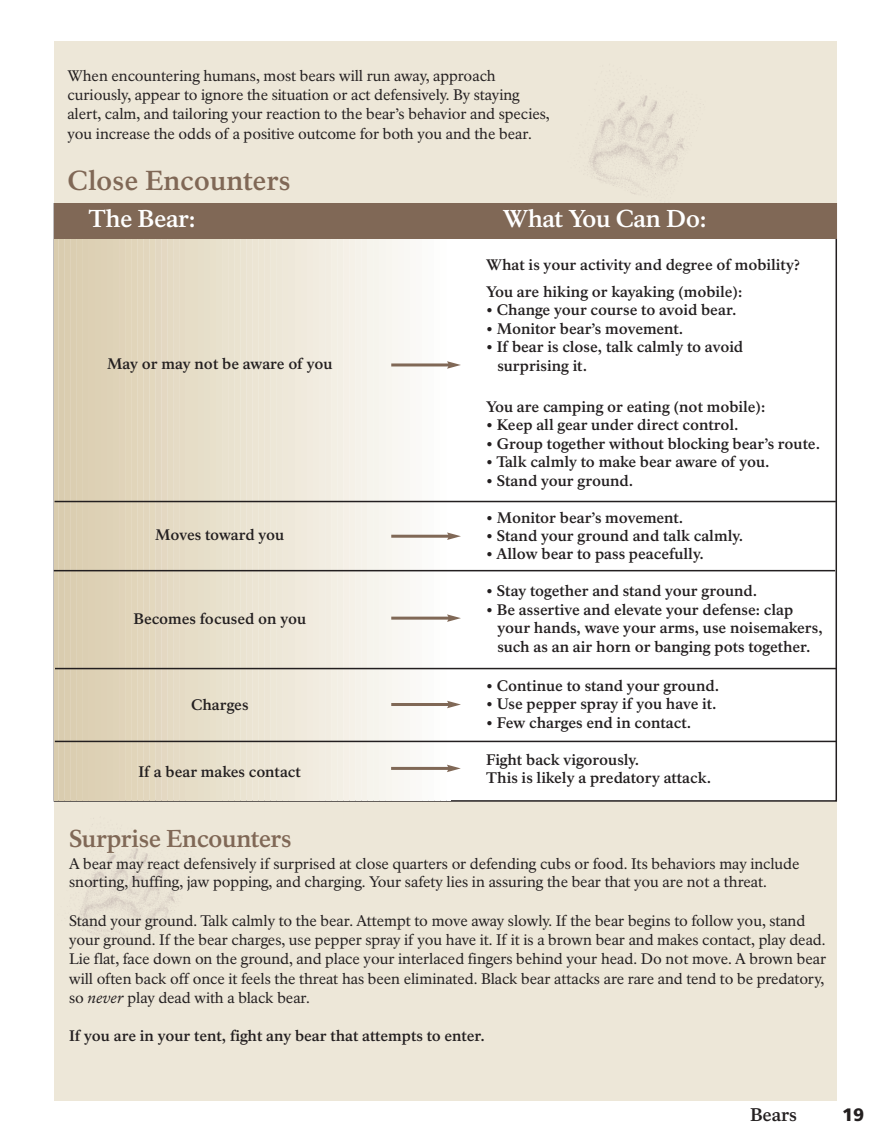
<style>
.page{position:relative;width:891px;height:1148px;background:#fff}
.page>*{position:absolute;margin:0;border:0;box-sizing:border-box;transform-origin:0 0}
.t1{font:700 27px "NPS Rawlinson";color:#806856}
.t2{font:700 24px "NPS Rawlinson";letter-spacing:-.02em;color:#fff}
.t3{font:700 24px "NPS Rawlinson";letter-spacing:-.02em;color:#806856}
.t4{font:700 18px "NPS Rawlinson";letter-spacing:-.01em;color:#231f20}
.t5{font:900 18px "Frutiger";color:#231f20}
.t6{font:15px/19.2px "NPS Rawlinson";letter-spacing:-.005em;color:#231f20}
.t7{font:700 15px/18.5px "NPS Rawlinson";letter-spacing:-.005em;color:#231f20}
.s1{font-style:italic}
</style>
<div class="page">
<div style="left:54px;top:42px;width:783px;height:1058px;background:#ede7d8"></div>
<div style="left:54px;top:204px;width:782px;height:597px;background:#fff"></div>
<img style="left:80px;top:824px;width:95px;height:131px">
<img style="left:589px;top:84px;width:95px;height:110px">
<div style="left:54px;top:236px;width:5px;height:564px;background:#d9ccae"></div>
<div style="left:58px;top:236px;width:7px;height:564px;background:#d9ccaf"></div>
<div style="left:64px;top:236px;width:7px;height:564px;background:#dacdb0"></div>
<div style="left:70px;top:236px;width:7px;height:564px;background:#dbceb1"></div>
<div style="left:76px;top:236px;width:7px;height:564px;background:#dccfb2"></div>
<div style="left:82px;top:236px;width:8px;height:564px;background:#dccfb3"></div>
<div style="left:88px;top:236px;width:8px;height:564px;background:#ddd0b4"></div>
<div style="left:94px;top:236px;width:8px;height:564px;background:#ddd1b5"></div>
<div style="left:100px;top:236px;width:8px;height:564px;background:#ded1b6"></div>
<div style="left:106px;top:236px;width:8px;height:564px;background:#ded2b7"></div>
<div style="left:112px;top:236px;width:8px;height:564px;background:#dfd3b8"></div>
<div style="left:118px;top:236px;width:8px;height:564px;background:#e0d3b9"></div>
<div style="left:125px;top:236px;width:7px;height:564px;background:#e1d5ba"></div>
<div style="left:131px;top:236px;width:7px;height:564px;background:#e1d5ba"></div>
<div style="left:137px;top:236px;width:7px;height:564px;background:#e2d6bc"></div>
<div style="left:143px;top:236px;width:7px;height:564px;background:#e2d6bd"></div>
<div style="left:149px;top:236px;width:7px;height:564px;background:#e3d8be"></div>
<div style="left:155px;top:236px;width:7px;height:564px;background:#e2d7c1"></div>
<div style="left:161px;top:236px;width:7px;height:564px;background:#e4d8c2"></div>
<div style="left:167px;top:236px;width:7px;height:564px;background:#e4dac3"></div>
<div style="left:173px;top:236px;width:7px;height:564px;background:#e5dbc5"></div>
<div style="left:179px;top:236px;width:8px;height:564px;background:#e5dbc5"></div>
<div style="left:185px;top:236px;width:8px;height:564px;background:#e6ddc7"></div>
<div style="left:191px;top:236px;width:8px;height:564px;background:#e6ddc7"></div>
<div style="left:197px;top:236px;width:8px;height:564px;background:#e6dec9"></div>
<div style="left:203px;top:236px;width:8px;height:564px;background:#e6dfca"></div>
<div style="left:209px;top:236px;width:8px;height:564px;background:#e8e0cb"></div>
<div style="left:215px;top:236px;width:8px;height:564px;background:#e8e1cd"></div>
<div style="left:221px;top:236px;width:8px;height:564px;background:#e9e2cf"></div>
<div style="left:228px;top:236px;width:7px;height:564px;background:#e9e2cf"></div>
<div style="left:234px;top:236px;width:7px;height:564px;background:#eae3d0"></div>
<div style="left:240px;top:236px;width:7px;height:564px;background:#eae3d1"></div>
<div style="left:246px;top:236px;width:7px;height:564px;background:#ebe4d3"></div>
<div style="left:252px;top:236px;width:7px;height:564px;background:#ece5d4"></div>
<div style="left:258px;top:236px;width:7px;height:564px;background:#ece5d4"></div>
<div style="left:264px;top:236px;width:7px;height:564px;background:#ece5d5"></div>
<div style="left:270px;top:236px;width:7px;height:564px;background:#ede7d7"></div>
<div style="left:276px;top:236px;width:7px;height:564px;background:#ede7d8"></div>
<div style="left:282px;top:236px;width:8px;height:564px;background:#eee8d9"></div>
<div style="left:288px;top:236px;width:8px;height:564px;background:#eee8da"></div>
<div style="left:294px;top:236px;width:8px;height:564px;background:#f0eadc"></div>
<div style="left:300px;top:236px;width:8px;height:564px;background:#f0eadd"></div>
<div style="left:306px;top:236px;width:8px;height:564px;background:#f1ebdf"></div>
<div style="left:312px;top:236px;width:8px;height:564px;background:#f1ece0"></div>
<div style="left:318px;top:236px;width:8px;height:564px;background:#f2ede2"></div>
<div style="left:325px;top:236px;width:7px;height:564px;background:#f2ede2"></div>
<div style="left:331px;top:236px;width:7px;height:564px;background:#f3efe4"></div>
<div style="left:337px;top:236px;width:7px;height:564px;background:#f3efe5"></div>
<div style="left:343px;top:236px;width:7px;height:564px;background:#f5f0e7"></div>
<div style="left:349px;top:236px;width:7px;height:564px;background:#f5f1e8"></div>
<div style="left:355px;top:236px;width:7px;height:564px;background:#f5f2ea"></div>
<div style="left:361px;top:236px;width:7px;height:564px;background:#f5f2ea"></div>
<div style="left:367px;top:236px;width:7px;height:564px;background:#f6f4ed"></div>
<div style="left:373px;top:236px;width:7px;height:564px;background:#f6f4ed"></div>
<div style="left:379px;top:236px;width:7px;height:564px;background:#f7f5ef"></div>
<div style="left:385px;top:236px;width:8px;height:564px;background:#f8f6f0"></div>
<div style="left:391px;top:236px;width:8px;height:564px;background:#f9f7f2"></div>
<div style="left:397px;top:236px;width:8px;height:564px;background:#f9f7f3"></div>
<div style="left:403px;top:236px;width:8px;height:564px;background:#f9f8f4"></div>
<div style="left:409px;top:236px;width:8px;height:564px;background:#faf9f6"></div>
<div style="left:415px;top:236px;width:8px;height:564px;background:#faf9f7"></div>
<div style="left:421px;top:236px;width:8px;height:564px;background:#fbfbf9"></div>
<div style="left:428px;top:236px;width:7px;height:564px;background:#fbfbfa"></div>
<div style="left:54px;top:203px;width:783px;height:35px;background:#806856"></div>
<hr style="left:55px;top:501px;width:781px;height:1px;background:#231f20">
<hr style="left:54px;top:570px;width:781px;height:1px;background:#231f20">
<hr style="left:55px;top:668px;width:781px;height:1px;background:#231f20">
<hr style="left:55px;top:740px;width:781px;height:2px;background:#231f20">
<hr style="left:391px;top:363px;width:59px;height:3px;background:#806856">
<svg style="left:447px;top:361px;width:14px;height:8px"></svg>
<hr style="left:391px;top:534px;width:59px;height:3px;background:#806856">
<svg style="left:447px;top:532px;width:14px;height:8px"></svg>
<hr style="left:391px;top:616px;width:59px;height:3px;background:#806856">
<svg style="left:447px;top:614px;width:14px;height:8px"></svg>
<hr style="left:391px;top:703px;width:59px;height:3px;background:#806856">
<svg style="left:447px;top:700px;width:14px;height:8px"></svg>
<hr style="left:391px;top:767px;width:59px;height:3px;background:#806856">
<svg style="left:447px;top:764px;width:14px;height:8px"></svg>
<p class="t6" style="left:68px;top:67px;width:484px">When encountering humans, most bears will run away, approach curiously, appear to ignore the situation or act defensively. By staying alert, calm, and tailoring your reaction to the bear’s behavior and species, you increase the odds of a positive outcome for both you and the bear.</p>
<h1 class="t1" style="left:68px;top:170px;width:225px">Close Encounters</h1>
<h2 class="t2" style="left:89px;top:210px;width:109px">The Bear:</h2>
<h2 class="t2" style="left:503px;top:209px;width:206px">What You Can Do:</h2>
<p class="t7" style="left:486px;top:252px;width:316px;line-height:27.5px">What is your activity and degree of mobility?<br>You are hiking or kayaking (mobile):</p>
<p class="t7" style="left:486px;top:302px;width:252px">• Change your course to avoid bear.</p>
<p class="t7" style="left:486px;top:321px;width:199px">• Monitor bear’s movement.</p>
<p class="t7" style="left:497px;top:339px;width:247px;text-indent:-11px">• If bear is close, talk calmly to avoid surprising it.</p>
<p class="t7" style="left:486px;top:399px;width:281px">You are camping or eating (not mobile):</p>
<p class="t7" style="left:486px;top:417px;width:254px">• Keep all gear under direct control.</p>
<p class="t7" style="left:486px;top:436px;width:335px">• Group together without blocking bear’s route.</p>
<p class="t7" style="left:486px;top:454px;width:285px">• Talk calmly to make bear aware of you.</p>
<p class="t7" style="left:486px;top:472px;width:149px">• Stand your ground.</p>
<p class="t7" style="left:486px;top:509px;width:199px">• Monitor bear’s movement.</p>
<p class="t7" style="left:486px;top:528px;width:259px">• Stand your ground and talk calmly.</p>
<p class="t7" style="left:486px;top:546px;width:219px">• Allow bear to pass peacefully.</p>
<p class="t7" style="left:486px;top:583px;width:273px">• Stay together and stand your ground.</p>
<p class="t7" style="left:497px;top:601px;width:327px;text-indent:-11px">• Be assertive and elevate your defense: clap your hands, wave your arms, use noisemakers, such as an air horn or banging pots together.</p>
<p class="t7" style="left:486px;top:678px;width:234px">• Continue to stand your ground.</p>
<p class="t7" style="left:486px;top:696px;width:232px">• Use pepper spray if you have it.</p>
<p class="t7" style="left:486px;top:714px;width:206px">• Few charges end in contact.</p>
<p class="t7" style="left:486px;top:751px;width:226px">Fight back vigorously.<br>This is likely a predatory attack.</p>
<p class="t7" style="left:107px;top:356px;width:227px">May or may not be aware of you</p>
<p class="t7" style="left:155px;top:527px;width:131px">Moves toward you</p>
<p class="t7" style="left:133px;top:610px;width:174px">Becomes focused on you</p>
<p class="t7" style="left:191px;top:697px;width:59px">Charges</p>
<p class="t7" style="left:139px;top:764px;width:164px">If a bear makes contact</p>
<h2 class="t3" style="left:69px;top:829px;width:224px">Surprise Encounters</h2>
<p class="t6" style="left:69px;top:856px;width:732px;line-height:18px">A bear may react defensively if surprised at close quarters or defending cubs or food. Its behaviors may include snorting, huffing, jaw popping, and charging. Your safety lies in assuring the bear that you are not a threat.</p>
<p class="t6" style="left:69px;top:912px;width:759px">Stand your ground. Talk calmly to the bear. Attempt to move away slowly. If the bear begins to follow you, stand your ground. If the bear charges, use pepper spray if you have it. If it is a brown bear and makes contact, play dead.<br>Lie flat, face down on the ground, and place your interlaced fingers behind your head. Do not move. A brown bear will often back off once it feels the threat has been eliminated. Black bear attacks are rare and tend to be predatory, so <span class="s1">never</span> play dead with a black bear.</p>
<p class="t7" style="left:69px;top:1028px;width:417px">If you are in your tent, fight any bear that attempts to enter.</p>
<p class="t4" style="left:750px;top:1108px;width:48px">Bears</p>
<p class="t5" style="left:842px;top:1107px;width:24px">19</p>
</div>
